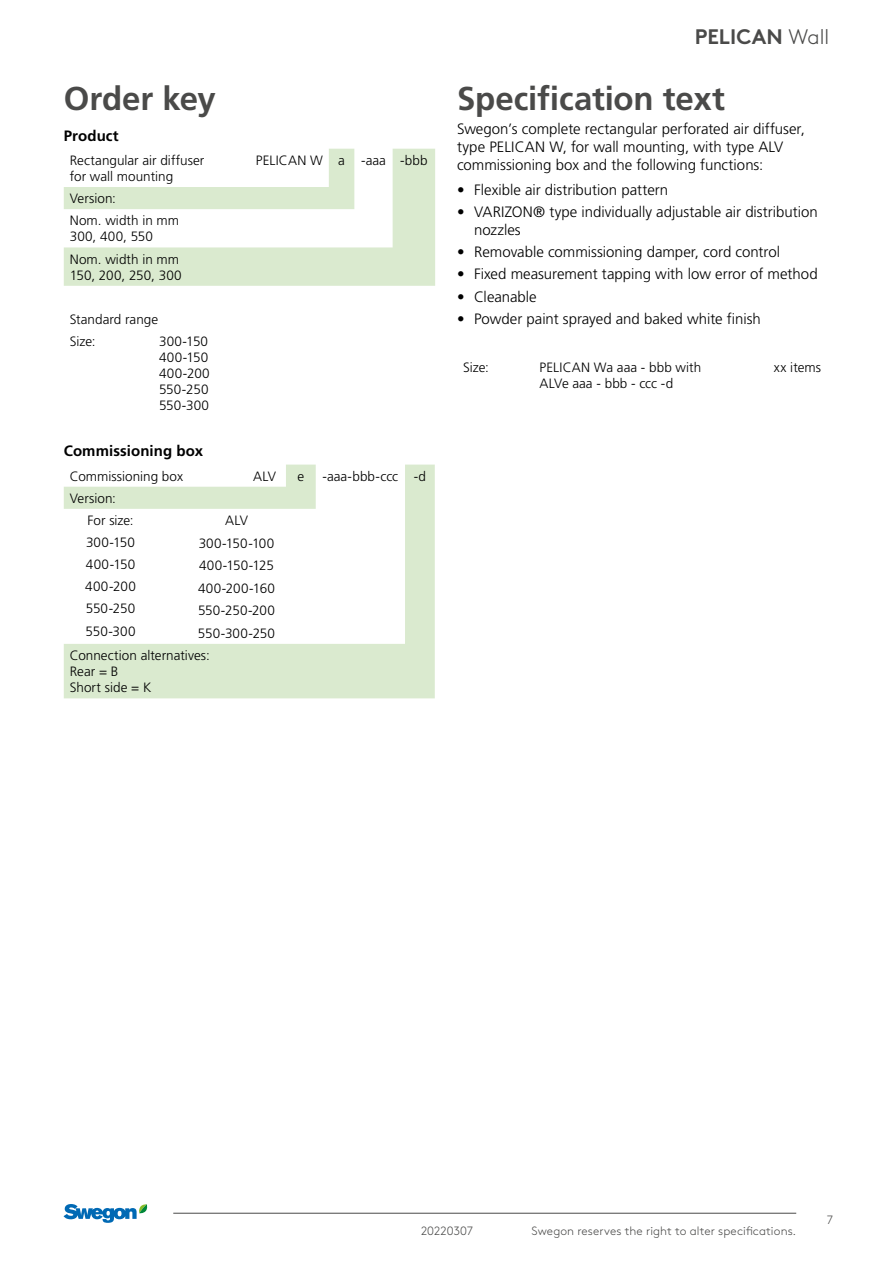
<style>
.page{position:relative;width:893px;height:1263px;background:#fff}
.page>*{position:absolute;margin:0;border:0;box-sizing:border-box;transform-origin:0 0}
.t1{font:700 33px "Frutiger LT Pro";letter-spacing:-.005em;color:#4a4a49}
.t2{font:700 21px "Swegon Brown";color:#4a4a49}
.t3{font:300 15px/18px "Frutiger LT Pro";color:#000}
.t4{font:700 15px "Frutiger LT Pro";letter-spacing:.005em;color:#000}
.t5{font:300 13.5px/16.2px "Frutiger LT Pro";letter-spacing:.005em;color:#000}
.t6{font:300 12px "Swegon Brown";letter-spacing:.005em;color:#4a4a49}
.t7{font:300 12px "Swegon Brown";letter-spacing:-.025em;color:#4a4a49}
.s1{font-weight:300}
</style>
<div class="page">
<svg style="left:64px;top:149px;width:371px;height:137px"></svg>
<svg style="left:64px;top:465px;width:371px;height:233px"></svg>
<hr style="left:173px;top:1213px;width:623px;height:1px;background:#4a4a49">
<svg style="left:64px;top:1204px;width:84px;height:19px"></svg>
<h1 class="t1" style="left:64px;top:79px;width:154px">Order key</h1>
<p class="t4" style="left:64px;top:126px;width:56px">Product</p>
<p class="t5" style="left:70px;top:152px;width:136px">Rectangular air diffuser for wall mounting</p>
<p class="t5" style="left:256px;top:152px;width:173px">PELICAN W a -aaa -bbb</p>
<p class="t5" style="left:70px;top:187px;width:111px;line-height:22.2px">Version:<br>Nom. width in mm</p>
<p class="t5" style="left:70px;top:226px;width:111px;line-height:22.2px">300, 400, 550<br>Nom. width in mm</p>
<p class="t5" style="left:70px;top:267px;width:113px">150, 200, 250, 300</p>
<p class="t5" style="left:70px;top:308px;width:90px;line-height:22.2px">Standard range<br>Size:</p>
<p class="t5" style="left:159px;top:333px;width:52px;text-align:justify">300-150<br>400-150<br>400-200<br>550-250<br>550-300</p>
<p class="t4" style="left:64px;top:442px;width:141px">Commissioning box</p>
<p class="t5" style="left:70px;top:468px;width:115px">Commissioning box</p>
<p class="t5" style="left:253px;top:468px;width:24px">ALV</p>
<p class="t5" style="left:297px;top:468px;width:8px">e</p>
<p class="t5" style="left:323px;top:468px;width:105px">-aaa-bbb-ccc -d</p>
<p class="t5" style="left:87px;top:487px;width:48px;line-height:22.2px;text-indent:-18px">Version:<br>For size:</p>
<p class="t5" style="left:198px;top:509px;width:79px;line-height:22.5px;text-align:center">ALV<br>300-150-100<br>400-150-125<br>400-200-160<br>550-250-200<br>550-300-250</p>
<p class="t5" style="left:85px;top:531px;width:52px;line-height:22.2px;text-align:justify">300-150<br>400-150<br>400-200<br>550-250<br>550-300</p>
<p class="t5" style="left:70px;top:647px;width:142px">Connection alternatives:<br>Rear = B<br>Short side = K</p>
<h2 class="t2" style="left:695px;top:20px;width:136px">PELICAN <span class="s1">Wall</span></h2>
<h1 class="t1" style="left:457px;top:79px;width:269px">Specification text</h1>
<p class="t3" style="left:457px;top:120px;width:349px">Swegon’s complete rectangular perforated air diffuser, type PELICAN W, for wall mounting, with type ALV commissioning box and the following functions:</p>
<p class="t3" style="left:457px;top:180px;width:213px">• Flexible air distribution pattern</p>
<p class="t3" style="left:474px;top:203px;width:345px;text-indent:-17px">• VARIZON® type individually adjustable air distribution nozzles</p>
<p class="t3" style="left:457px;top:243px;width:324px">• Removable commissioning damper, cord control</p>
<p class="t3" style="left:457px;top:265px;width:362px">• Fixed measurement tapping with low error of method</p>
<p class="t3" style="left:457px;top:287px;width:81px">• Cleanable</p>
<p class="t3" style="left:457px;top:310px;width:305px">• Powder paint sprayed and baked white finish</p>
<p class="t5" style="left:463px;top:359px;width:27px">Size:</p>
<p class="t5" style="left:540px;top:359px;width:163px">PELICAN Wa aaa - bbb with<br>ALVe aaa - bbb - ccc -d</p>
<p class="t5" style="left:774px;top:359px;width:49px">xx items</p>
<p class="t7" style="left:421px;top:1221px;width:54px">20220307</p>
<p class="t6" style="left:532px;top:1221px;width:266px">Swegon reserves the right to alter specifications.</p>
<p class="t6" style="left:827px;top:1211px;width:8px">7</p>
</div>
